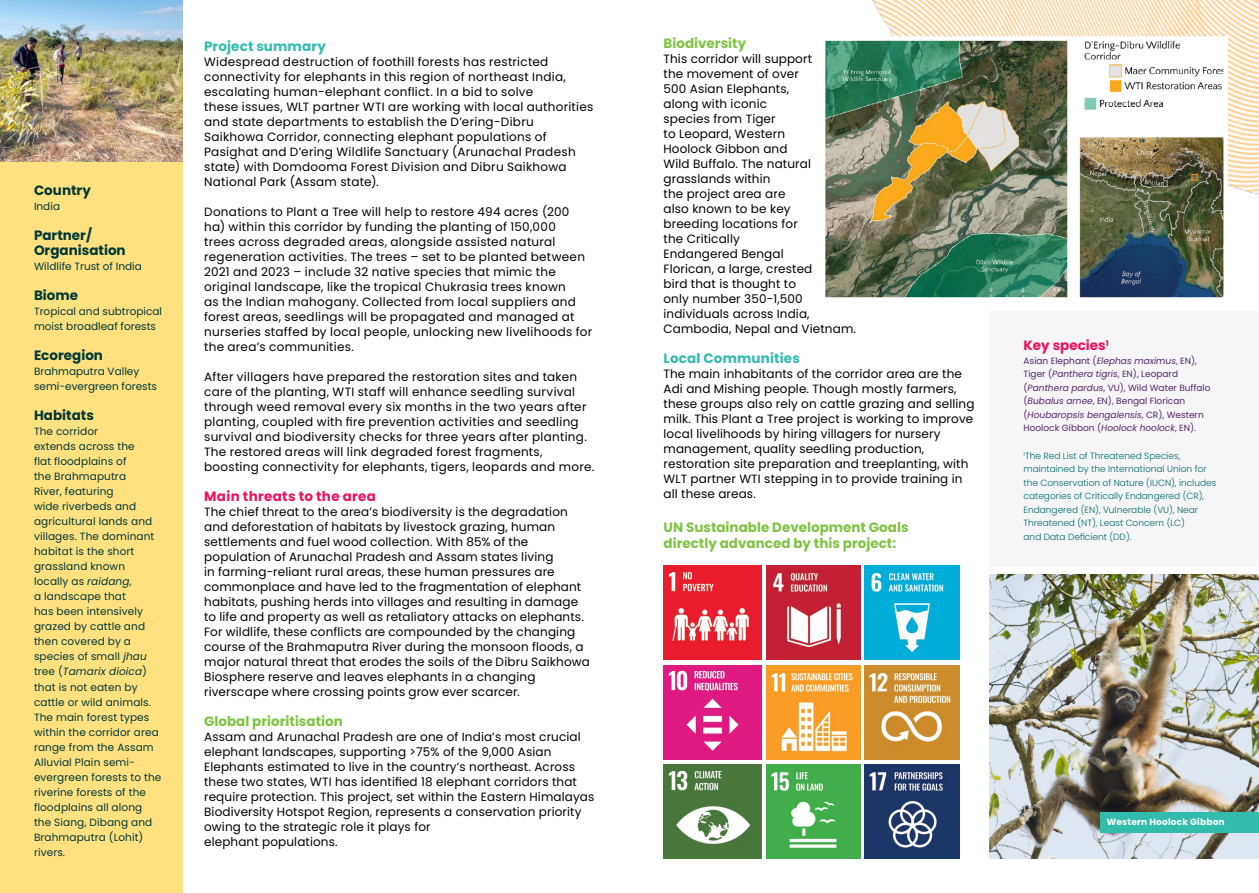
<style>
.page{position:relative;width:1259px;height:893px;background:#fff}
.page>*{position:absolute;margin:0;border:0;box-sizing:border-box;transform-origin:0 0}
.t1{font:700 13.5px/16.2px "Poppins";color:#80c342}
.t2{font:700 13.5px/15px "Poppins";color:#013836}
.t3{font:700 13.5px "Poppins";letter-spacing:.01em;color:#32bcad}
.t4{font:700 13.5px "Poppins";letter-spacing:.02em;color:#ed125f}
.t5{font:700 13.5px "Poppins";color:#ed125f}
.t6{font:12px/15px "Poppins";letter-spacing:.015em;color:#000}
.t7{font:10.5px/15px "Poppins";letter-spacing:.01em;color:#013836}
.t8{font:300 9px/13.5px "Poppins";color:#006769}
.t9{font:9px/13.5px "Poppins";color:#53266a}
.t10{font:700 9px "Poppins";letter-spacing:.02em;color:#fff}
.s1{font-style:italic}
</style>
<div class="page">
<img style="left:872px;top:0;width:387px;height:195px">
<div style="left:0;top:0;width:183px;height:893px;background:#ffe180"></div>
<div style="left:989px;top:312px;width:270px;height:255px;background:#f6f6f6"></div>
<img style="left:826px;top:41px;width:397px;height:256px">
<div style="left:821px;top:36px;width:407px;height:266px;border:4px solid #fff"></div>
<img style="left:663px;top:566px;width:98px;height:94px">
<img style="left:663px;top:665px;width:98px;height:94px">
<img style="left:663px;top:765px;width:98px;height:94px">
<img style="left:865px;top:566px;width:94px;height:94px">
<img style="left:865px;top:665px;width:94px;height:94px">
<img style="left:865px;top:765px;width:94px;height:94px">
<img style="left:766px;top:566px;width:94px;height:94px">
<img style="left:766px;top:665px;width:94px;height:94px">
<img style="left:766px;top:765px;width:94px;height:94px">
<img style="left:989px;top:575px;width:270px;height:284px">
<img style="left:0;top:0;width:183px;height:162px">
<div style="left:1100px;top:812px;width:159px;height:20px;background:#32bcad"></div>
<p class="t2" style="left:34px;top:183px;width:58px">Country</p>
<p class="t7" style="left:34px;top:199px;width:28px">India</p>
<p class="t2" style="left:34px;top:228px;width:93px">Partner/<br>Organisation</p>
<p class="t7" style="left:34px;top:259px;width:109px">Wildlife Trust of India</p>
<p class="t2" style="left:34px;top:288px;width:46px">Biome</p>
<p class="t7" style="left:34px;top:304px;width:130px">Tropical and subtropical moist broadleaf forests</p>
<p class="t2" style="left:34px;top:348px;width:71px">Ecoregion</p>
<p class="t7" style="left:34px;top:364px;width:124px">Brahmaputra Valley semi-evergreen forests</p>
<p class="t2" style="left:34px;top:408px;width:61px">Habitats</p>
<p class="t7" style="left:34px;top:424px;width:129px">The corridor<br>extends across the<br>flat floodplains of<br>the Brahmaputra<br>River, featuring<br>wide riverbeds and agricultural lands and villages. The dominant habitat is the short grassland known locally as <span class="s1">raidang</span>,<br>a landscape that<br>has been intensively grazed by cattle and then covered by a species of small <span class="s1">jhau </span>tree (<span class="s1">Tamarix dioica</span>) that is not eaten by cattle or wild animals.<br>The main forest types within the corridor area range from the Assam<br>Alluvial Plain semi&shy;evergreen forests to the riverine forests of the floodplains all along the Siang, Dibang and<br>Brahmaputra (Lohit) rivers.</p>
<p class="t3" style="left:204px;top:39px;width:123px">Project summary</p>
<p class="t6" style="left:204px;top:55px;width:391px">Widespread destruction of foothill forests has restricted connectivity for elephants in this region of northeast India, escalating human-elephant conflict. In a bid to solve<br>these issues, WLT partner WTI are working with local authorities and state departments to establish the D’ering-Dibru Saikhowa Corridor, connecting elephant populations of Pasighat and D’ering Wildlife Sanctuary (Arunachal Pradesh state) with Domdooma Forest Division and Dibru Saikhowa National Park (Assam state).</p>
<p class="t6" style="left:204px;top:205px;width:390px">Donations to Plant a Tree will help to restore 494 acres (200 ha) within this corridor by funding the planting of 150,000<br>trees across degraded areas, alongside assisted natural regeneration activities. The trees – set to be planted between 2021 and 2023 – include 32 native species that mimic the original landscape, like the tropical Chukrasia trees known<br>as the Indian mahogany. Collected from local suppliers and forest areas, seedlings will be propagated and managed at nurseries staffed by local people, unlocking new livelihoods for the area’s communities.</p>
<p class="t6" style="left:204px;top:370px;width:391px">After villagers have prepared the restoration sites and taken care of the planting, WTI staff will enhance seedling survival through weed removal every six months in the two years after planting, coupled with fire prevention activities and seedling survival and biodiversity checks for three years after planting.<br>The restored areas will link degraded forest fragments, boosting connectivity for elephants, tigers, leopards and more.</p>
<p class="t4" style="left:204px;top:489px;width:173px">Main threats to the area</p>
<p class="t6" style="left:204px;top:505px;width:387px">The chief threat to the area’s biodiversity is the degradation and deforestation of habitats by livestock grazing, human settlements and fuel wood collection. With 85% of the population of Arunachal Pradesh and Assam states living<br>in farming-reliant rural areas, these human pressures are commonplace and have led to the fragmentation of elephant habitats, pushing herds into villages and resulting in damage to life and property as well as retaliatory attacks on elephants.<br>For wildlife, these conflicts are compounded by the changing course of the Brahmaputra River during the monsoon floods, a major natural threat that erodes the soils of the Dibru Saikhowa Biosphere reserve and leaves elephants in a changing riverscape where crossing points grow ever scarcer.</p>
<p class="t1" style="left:204px;top:714px;width:140px">Global prioritisation</p>
<p class="t6" style="left:204px;top:730px;width:392px">Assam and Arunachal Pradesh are one of India’s most crucial elephant landscapes, supporting &gt;75% of the 9,000 Asian Elephants estimated to live in the country’s northeast. Across these two states, WTI has identified 18 elephant corridors that require protection. This project, set within the Eastern Himalayas Biodiversity Hotspot Region, represents a conservation priority owing to the strategic role it plays for<br>elephant populations.</p>
<p class="t1" style="left:663px;top:35px;width:84px">Biodiversity</p>
<p class="t6" style="left:663px;top:52px;width:194px">This corridor will support<br>the movement of over<br>500 Asian Elephants,<br>along with iconic<br>species from Tiger<br>to Leopard, Western<br>Hoolock Gibbon and<br>Wild Buffalo. The natural grasslands within<br>the project area are<br>also known to be key<br>breeding locations for<br>the Critically<br>Endangered Bengal<br>Florican, a large, crested<br>bird that is thought to<br>only number 350-1,500 individuals across India,<br>Cambodia, Nepal and Vietnam.</p>
<p class="t3" style="left:663px;top:351px;width:138px">Local Communities</p>
<p class="t6" style="left:663px;top:367px;width:312px">The main inhabitants of the corridor area are the Adi and Mishing people. Though mostly farmers, these groups also rely on cattle grazing and selling milk. This Plant a Tree project is working to improve local livelihoods by hiring villagers for nursery management, quality seedling production, restoration site preparation and treeplanting, with WLT partner WTI stepping in to provide training in all these areas.</p>
<p class="t1" style="left:663px;top:519px;width:246px">UN Sustainable Development Goals directly advanced by this project:</p>
<p class="t5" style="left:1023px;top:338px;width:87px">Key species<sup>1</sup></p>
<p class="t9" style="left:1023px;top:354px;width:189px">Asian Elephant (<span class="s1">Elephas maximus</span>, EN), Tiger (<span class="s1">Panthera tigris</span>, EN), Leopard (<span class="s1">Panthera pardus</span>, VU), Wild Water Buffalo (<span class="s1">Bubalus arnee</span>, EN), Bengal Florican (<span class="s1">Houbaropsis bengalensis</span>, CR), Western Hoolock Gibbon (<span class="s1">Hoolock hoolock</span>, EN).</p>
<p class="t8" style="left:1023px;top:449px;width:194px"><sup>1</sup>The Red List of Threatened Species, maintained by the International Union for the Conservation of Nature (IUCN), includes categories of Critically Endangered (CR), Endangered (EN), Vulnerable (VU), Near Threatened (NT), Least Concern (LC)<br>and Data Deficient (DD).</p>
<p class="t10" style="left:1107px;top:817px;width:119px">Western Hoolock Gibbon</p>
</div>
